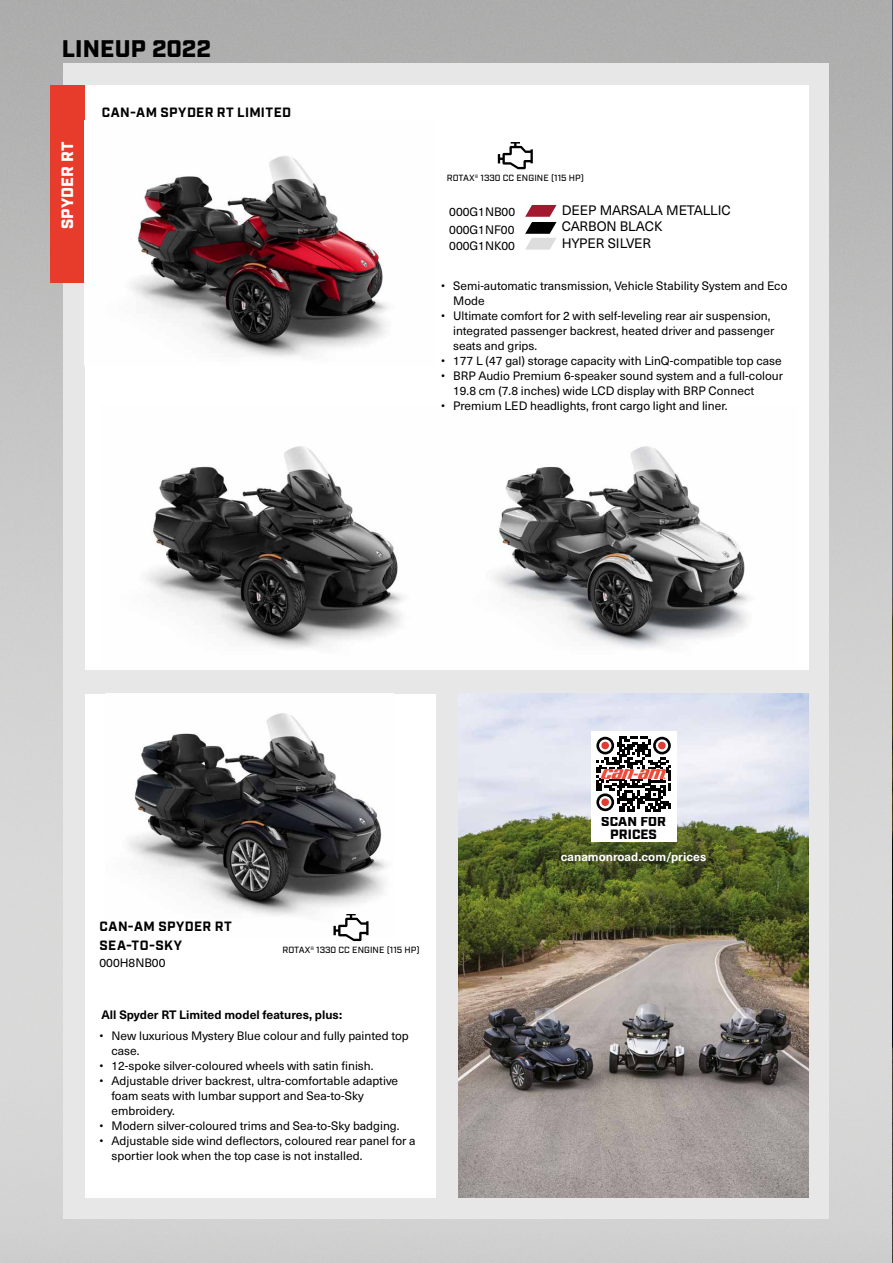
<style>
.page{position:relative;width:893px;height:1263px;background:#fff}
.page>*{position:absolute;margin:0;border:0;box-sizing:border-box;transform-origin:0 0}
.t1{font:900 24px "Industry";letter-spacing:.01em;color:#000}
.t2{font:900 16.5px "Industry";letter-spacing:.01em;color:#fff}
.t3{font:700 13.5px/18.5px "Industry";letter-spacing:.04em;color:#000}
.t4{font:13.5px/16.2px "Neue Haas Unica W1 G";color:#000}
.t5{font:900 13.5px/13.5px "Industry";letter-spacing:.01em;color:#000;text-align:center}
.t6{font:12px/15px "Neue Haas Unica W1 G";color:#000}
.t7{font:700 12px "Neue Haas Unica W1 G";color:#000}
.t8{font:700 12px "Neue Haas Unica W1 G";color:#fff}
.t9{font:500 9px "Industry";letter-spacing:.01em;color:#000}
</style>
<div class="page">
<img style="left:0;top:0;width:892px;height:1263px">
<div style="left:64px;top:64px;width:765px;height:1155px;background:#e7e7e7"></div>
<div style="left:51px;top:85px;width:34px;height:197px;background:#e73b2b"></div>
<div style="left:85px;top:85px;width:723px;height:585px;background:#fff"></div>
<div style="left:85px;top:694px;width:351px;height:503px;background:#fff"></div>
<img style="left:459px;top:694px;width:349px;height:503px">
<img style="left:131px;top:156px;width:257px;height:201px">
<svg style="left:525px;top:205px;width:31px;height:45px"></svg>
<img style="left:146px;top:446px;width:258px;height:203px">
<img style="left:493px;top:446px;width:256px;height:203px">
<img style="left:129px;top:713px;width:259px;height:203px">
<hr style="left:892px;top:0;width:1px;height:1263px;background:#000">
<svg style="left:498px;top:143px;width:35px;height:26px"></svg>
<svg style="left:333px;top:914px;width:36px;height:27px"></svg>
<div style="left:591px;top:731px;width:85px;height:111px;background:#fff"></div>
<svg style="left:596px;top:736px;width:75px;height:75px"></svg>
<div style="left:601px;top:742px;width:8px;height:7px;background:#e03c31;border-radius:50%"></div>
<div style="left:658px;top:742px;width:8px;height:7px;background:#e03c31;border-radius:50%"></div>
<div style="left:601px;top:798px;width:8px;height:8px;background:#e03c31;border-radius:50%"></div>
<img style="left:601px;top:770px;width:65px;height:8px">
<h1 class="t1" style="left:62px;top:34px;width:151px">LINEUP 2022</h1>
<h2 class="t2" style="left:57px;top:229px;width:89px;rotate:-90deg">SPYDER RT</h2>
<p class="t3" style="left:102px;top:103px;width:191px">CAN-AM SPYDER RT LIMITED</p>
<p class="t9" style="left:447px;top:173px;width:139px">ROTAX® 1330 CC ENGINE (115 HP)</p>
<p class="t6" style="left:449px;top:202px;width:67px;line-height:17.7px">000G1NB00<br>000G1NF00</p>
<p class="t6" style="left:449px;top:238px;width:67px">000G1NK00</p>
<p class="t4" style="left:562px;top:202px;width:171px">DEEP MARSALA METALLIC<br>CARBON BLACK<br>HYPER SILVER</p>
<p class="t6" style="left:453px;top:277px;width:336px;text-indent:-12px">• Semi-automatic transmission, Vehicle Stability System and Eco<br>Mode</p>
<p class="t6" style="left:453px;top:307px;width:323px;text-indent:-12px">• Ultimate comfort for 2 with self-leveling rear air suspension, integrated passenger backrest, heated driver and passenger seats and grips.</p>
<p class="t6" style="left:441px;top:352px;width:342px">• 177 L (47 gal) storage capacity with LinQ-compatible top case</p>
<p class="t6" style="left:453px;top:367px;width:331px;text-indent:-12px">• BRP Audio Premium 6-speaker sound system and a full-colour<br>19.8 cm (7.8 inches) wide LCD display with BRP Connect</p>
<p class="t6" style="left:441px;top:397px;width:288px">• Premium LED headlights, front cargo light and liner.</p>
<p class="t3" style="left:100px;top:918px;width:134px">CAN-AM SPYDER RT<br>SEA-TO-SKY</p>
<p class="t6" style="left:100px;top:955px;width:67px">000H8NB00</p>
<p class="t9" style="left:282px;top:944px;width:139px">ROTAX® 1330 CC ENGINE (115 HP)</p>
<p class="t7" style="left:102px;top:1005px;width:242px">All Spyder RT Limited model features, plus:</p>
<p class="t6" style="left:111px;top:1027px;width:299px;text-indent:-12px">• New luxurious Mystery Blue colour and fully painted top case.</p>
<p class="t6" style="left:99px;top:1057px;width:276px">• 12-spoke silver-coloured wheels with satin finish.</p>
<p class="t6" style="left:111px;top:1072px;width:288px;text-indent:-12px">• Adjustable driver backrest, ultra-comfortable adaptive foam seats with lumbar support and Sea-to-Sky embroidery.</p>
<p class="t6" style="left:99px;top:1117px;width:301px">• Modern silver-coloured trims and Sea-to-Sky badging.</p>
<p class="t6" style="left:111px;top:1132px;width:306px;text-indent:-12px">• Adjustable side wind deflectors, coloured rear panel for a sportier look when the top case is not installed.</p>
<p class="t5" style="left:601px;top:815px;width:66px">SCAN FOR<br>PRICES</p>
<p class="t8" style="left:561px;top:848px;width:147px">canamonroad.com/prices</p>
</div>
